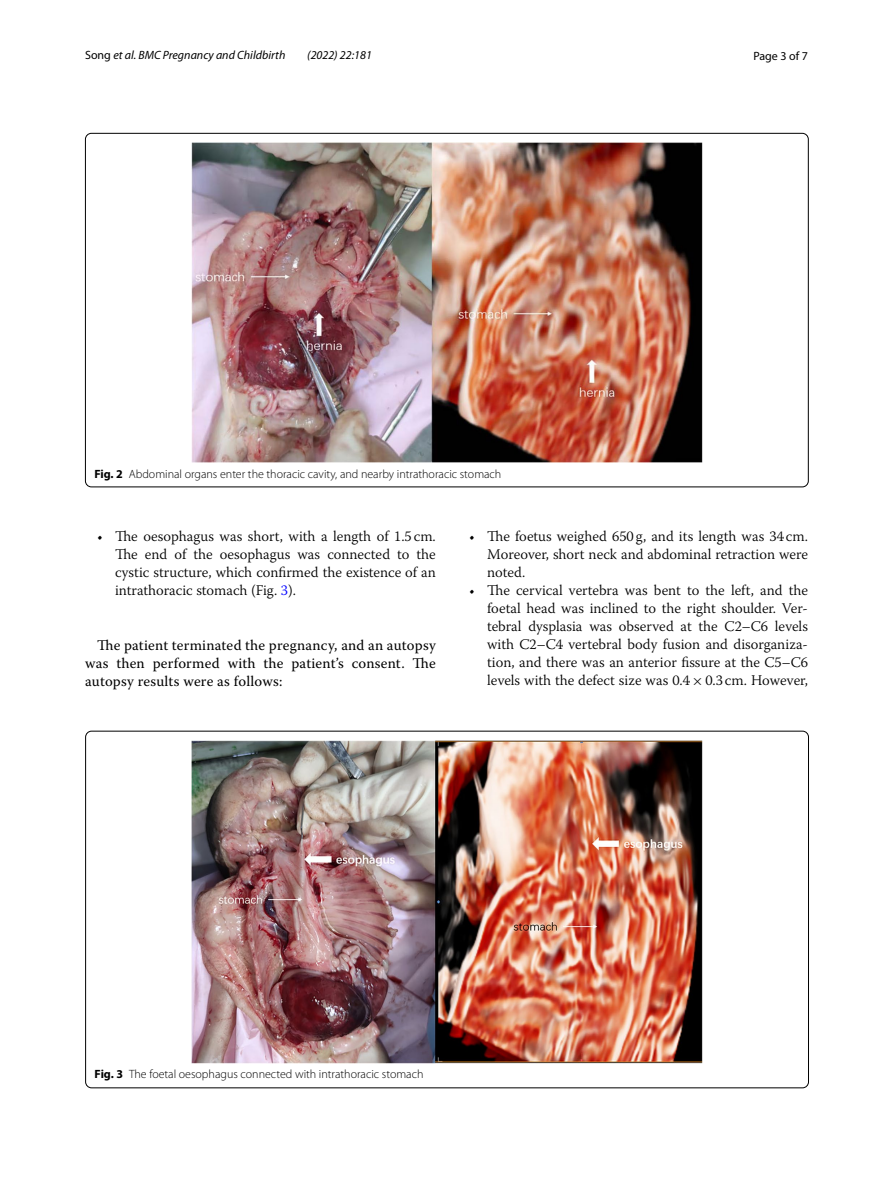
<style>
.page{position:relative;width:893px;height:1187px;background:#fff}
.page>*{position:absolute;margin:0;border:0;box-sizing:border-box;transform-origin:0 0}
.t1{font:300 14.7px/18px "Warnock Pro";color:#000;text-align:justify}
.t2{font:14.7px/18px "Warnock Pro";letter-spacing:.015em;color:#000;text-align:justify}
.t3{font:300 12px "Myriad Pro";color:#000}
.t4{font:italic 12px "Myriad Pro";color:#000}
.t5{font:12px "Myriad Pro";color:#000}
.s1{font-style:normal}
.s2{font-weight:700}
.s3{color:#00f}
.s4{font-family:"MTSY";font-weight:400}
</style>
<div class="page">
<img style="left:192px;top:142px;width:510px;height:320px">
<img style="left:192px;top:740px;width:510px;height:323px">
<p class="t4" style="left:85px;top:48px;width:202px"><span class="s1">Song</span> et al. BMC Pregnancy and Childbirth</p>
<p class="t4" style="left:307px;top:48px;width:66px">(2022) 22:181</p>
<p class="t5" style="left:753px;top:48px;width:56px">Page 3 of 7</p>
<p class="t3" style="left:94px;top:467px;width:408px"><span class="s2">Fig. 2</span> Abdominal organs enter the thoracic cavity, and nearby intrathoracic stomach</p>
<p class="t1" style="left:115px;top:527px;width:322px;text-indent:-18px">• The oesophagus was short, with a length of 1.5 cm.<br>The end of the oesophagus was connected to the cystic structure, which confirmed the existence of an intrathoracic stomach (Fig. <span class="s3">3</span>).</p>
<p class="t2" style="left:85px;top:636px;width:352px;text-indent:12px">The patient terminated the pregnancy, and an autopsy was then performed with the patient’s consent. The autopsy results were as follows:</p>
<p class="t1" style="left:487px;top:527px;width:322px;text-indent:-18px">• The foetus weighed 650 g, and its length was 34 cm.<br>Moreover, short neck and abdominal retraction were noted.</p>
<p class="t1" style="left:487px;top:581px;width:322px;text-indent:-18px">• The cervical vertebra was bent to the left, and the foetal head was inclined to the right shoulder. Ver&shy;tebral dysplasia was observed at the C2–C6 levels with C2–C4 vertebral body fusion and disorganiza&shy;tion, and there was an anterior fissure at the C5–C6 levels with the defect size was 0.4<span class="s4">×</span>0.3 cm. However,</p>
<p class="t3" style="left:95px;top:1067px;width:330px"><span class="s2">Fig. 3</span> The foetal oesophagus connected with intrathoracic stomach</p>
</div>
